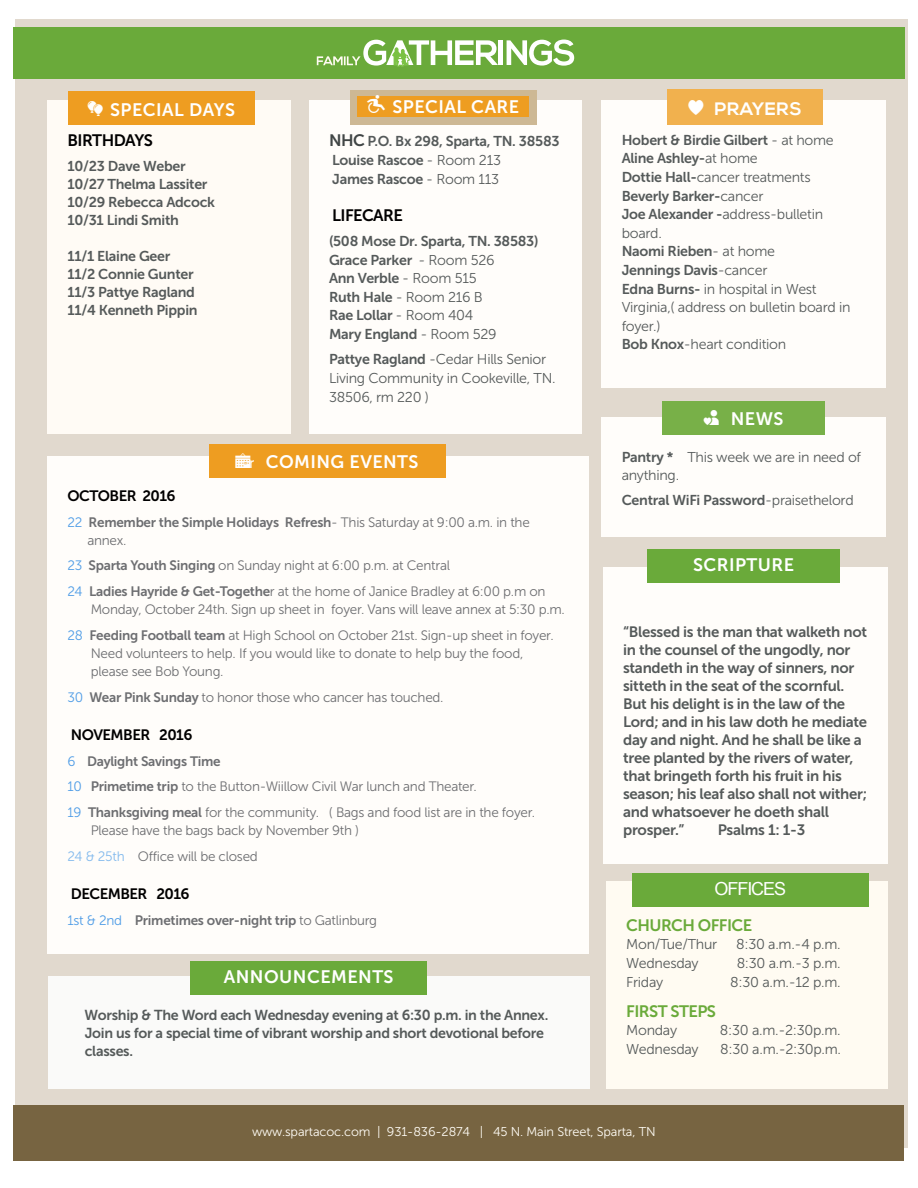
<style>
.page{position:relative;width:918px;height:1188px;background:#fff}
.page>*{position:absolute;margin:0;border:0;box-sizing:border-box;transform-origin:0 0}
.t1{font:18px "Museo Sans 700";letter-spacing:.025em;color:#fff}
.t2{font:700 18px "Nexa";letter-spacing:.04em;color:#fff}
.t3{font:18px "Arial";letter-spacing:-.06em;color:#fff}
.t4{font:16.5px "Museo Sans 700";letter-spacing:-.035em;color:#6aaa3a}
.t5{font:16.5px "Museo Sans 700";letter-spacing:-.035em;color:#000}
.t6{font:15px/18px "Museo Sans 700";letter-spacing:-.02em;color:#555a5a}
.t7{font:15px "Museo Sans 700";letter-spacing:-.035em;color:#000}
.t8{font:14.4px/18px "Museo Sans 700";letter-spacing:-.02em;color:#555a5a}
.t9{font:14.25px/18px "Museo Sans 700";letter-spacing:-.02em;color:#555a5a}
.t10{font:14.25px/18.6px "Museo Sans 300";letter-spacing:-.02em;color:#555a5a}
.t11{font:13.65px/25.8px "Museo Sans 300";letter-spacing:-.02em;color:#6d6e71}
.t12{font:13.65px "Museo Sans 700";letter-spacing:-.02em;color:#6d6e71}
.t13{font:12.75px "Museo Sans 300";letter-spacing:-.01em;color:#fffcf5}
.s1{font-size:16.5px;color:#404545}
.s2{font-family:"Museo Sans 300"}
.s3{font-family:"Museo Sans 300";font-style:italic}
.s4{font-family:"Museo Sans 700"}
.s5{font-family:"Museo Sans 300";color:#4e9ce6}
.s6{color:#4e9ce6}
.s7{color:#83baed}
</style>
<div class="page">
<div style="left:16px;top:19px;width:892px;height:1129px;background:#e1d9ce"></div>
<div style="left:601px;top:100px;width:285px;height:288px;background:#fffdfa"></div>
<div style="left:309px;top:100px;width:272px;height:334px;background:#fffdfa"></div>
<div style="left:601px;top:418px;width:285px;height:119px;background:#fffdfa"></div>
<div style="left:47px;top:100px;width:244px;height:334px;background:#fffbf5"></div>
<div style="left:14px;top:27px;width:891px;height:52px;background:#6aaa3a"></div>
<div style="left:667px;top:90px;width:156px;height:35px;background:#f1b14e"></div>
<div style="left:350px;top:90px;width:187px;height:35px;background:#cdb894"></div>
<div style="left:663px;top:401px;width:162px;height:33px;background:#78b048"></div>
<div style="left:68px;top:91px;width:187px;height:34px;background:#ee9d21"></div>
<div style="left:14px;top:1106px;width:890px;height:55px;background:#776441"></div>
<div style="left:606px;top:881px;width:282px;height:207px;background:#fffbf2"></div>
<div style="left:632px;top:873px;width:236px;height:33px;background:#6aaa3a"></div>
<div style="left:357px;top:96px;width:172px;height:21px;background:#ee9d21"></div>
<div style="left:48px;top:976px;width:541px;height:112px;background:#fafaf9"></div>
<div style="left:47px;top:456px;width:541px;height:498px;background:#fffdfa"></div>
<div style="left:209px;top:444px;width:236px;height:33px;background:#ee9d21"></div>
<div style="left:191px;top:961px;width:236px;height:33px;background:#6aaa3a"></div>
<div style="left:603px;top:567px;width:285px;height:297px;background:#fffdfa"></div>
<div style="left:648px;top:549px;width:192px;height:33px;background:#6aaa3a"></div>
<div style="left:498px;top:40px;width:5px;height:25px;background:#fff"></div>
<svg style="left:507px;top:40px;width:67px;height:26px"></svg>
<svg style="left:317px;top:40px;width:181px;height:26px"></svg>
<h1 class="t1" style="left:88px;top:99px;width:149px">●●□□■▲ SPECIAL DAYS</h1>
<p class="t5" style="left:68px;top:132px;width:21px">Birthdays</p>
<p class="t9" style="left:68px;top:157px;width:149px">10/23 Dave Weber<br>10/27 Thelma Lassiter<br>10/29 Rebecca Adcock<br>10/31 Lindi Smith</p>
<p class="t9" style="left:68px;top:247px;width:132px">11/1 Elaine Geer<br>11/2 Connie Gunter<br>11/3 Pattye Ragland<br>11/4 Kenneth Pippin</p>
<h1 class="t1" style="left:367px;top:96px;width:47px">● Special</h1>
<h1 class="t1" style="left:471px;top:96px;width:37px">cAre</h1>
<p class="t9" style="left:329px;top:132px;width:232px;line-height:18.8px"><span class="s1">n HC</span> P.O. Bx 298, Sparta, TN. 38583<br>Louise Rascoe <span class="s2">- Room 213<br></span>James Rascoe <span class="s2">- Room 113</span></p>
<p class="t5" style="left:332px;top:206px;width:72px">LIFECARE</p>
<p class="t9" style="left:329px;top:232px;width:211px;line-height:18.6px">(508 Mose Dr. Sparta, TN. 38583)<br>Grace Parker <span class="s3">-</span> <span class="s2">Room 526<br></span>Ann Verble <span class="s2">- Room 515</span></p>
<p class="t10" style="left:329px;top:288px;width:155px"><span class="s4">Ruth Hale</span> - Room 216 B</p>
<p class="t9" style="left:329px;top:306px;width:169px;line-height:18.6px">Rae Lollar <span class="s2">- Room 404<br></span>Mary England <span class="s2">- Room 529</span></p>
<p class="t10" style="left:329px;top:350px;width:228px"><span class="s4">Pattye Ragland</span> -Cedar Hills Senior<br>Living Community in Cookeville, TN.<br>38506, rm 220 )</p>
<h1 class="t1" style="left:235px;top:452px;width:45px">●■ coming</h1>
<h1 class="t1" style="left:350px;top:452px;width:13px">events</h1>
<p class="t7" style="left:68px;top:487px;width:23px">October</p>
<p class="t7" style="left:142px;top:487px;width:35px">2016</p>
<p class="t12" style="left:68px;top:514px;width:464px"><span class="s5">22</span> Remember the Simple Holidays Refresh<span class="s2">- This Saturday at 9:00 a.m. in the</span></p>
<p class="t11" style="left:68px;top:527px;width:480px;text-indent:20px">annex.<br><span class="s6">23</span> <span class="s4">Sparta Youth Singing</span> on Sunday night at 6:00 p.m. at Central<br><span class="s6">24</span> <span class="s4">Ladies Hayride &amp; Get-Togethe</span>r at the home of Janice Bradley at 6:00 p.m on</p>
<p class="t11" style="left:68px;top:597px;width:499px;text-indent:23px">Monday, October 24th. Sign up sheet in foyer. Vans will leave annex at 5:30 p.m.<br><span class="s6">28</span> <span class="s4">Feeding Football team</span> at High School on October 21st. Sign-up sheet in foyer.</p>
<p class="t11" style="left:91px;top:644px;width:434px;line-height:18px">Need volunteers to help. If you would like to donate to help buy the food, please see Bob Young.</p>
<p class="t11" style="left:68px;top:684px;width:378px"><span class="s6">30</span> <span class="s4">Wear Pink Sunday</span> to honor those who cancer has touched.</p>
<p class="t7" style="left:71px;top:726px;width:22px">November</p>
<p class="t7" style="left:159px;top:726px;width:35px">2016</p>
<p class="t12" style="left:68px;top:753px;width:155px"><span class="s5">6</span> Daylight Savings Time</p>
<p class="t11" style="left:68px;top:774px;width:469px"><span class="s6">10</span> <span class="s4">Primetime trip</span> to the Button-Wiillow Civil War lunch and Theater.<br><span class="s6">19</span> <span class="s4">Thanksgiving meal</span> for the community. ( Bags and food list are in the foyer.</p>
<p class="t11" style="left:68px;top:818px;width:293px;text-indent:23px">Please have the bags back by November 9th )<br><span class="s7">24 &amp; 25th</span> Office will be closed</p>
<p class="t7" style="left:71px;top:885px;width:21px">December</p>
<p class="t7" style="left:156px;top:885px;width:35px">2016</p>
<p class="t12" style="left:68px;top:912px;width:311px"><span class="s5">1st &amp; 2nd</span> Primetimes over-night trip <span class="s2">to Gatlinburg</span></p>
<h1 class="t1" style="left:224px;top:967px;width:171px">ANNOUNCEMENTS</h1>
<p class="t8" style="left:85px;top:1006px;width:465px">Worship &amp; The Word each Wednesday evening at 6:30 p.m. in the Annex.<br>Join us for a special time of vibrant worship and short devotional before classes.</p>
<h1 class="t2" style="left:689px;top:98px;width:112px">▼ PRAYERS</h1>
<p class="t9" style="left:622px;top:131px;width:214px;line-height:18.6px">Hobert &amp; Birdie Gilbert <span class="s2">- at home<br></span>Aline Ashley-<span class="s2">at home</span></p>
<p class="t10" style="left:622px;top:168px;width:190px"><span class="s4">Dottie Hall-</span>cancer treatments</p>
<p class="t9" style="left:622px;top:187px;width:143px">Beverly Barker-<span class="s2">cancer</span></p>
<p class="t10" style="left:622px;top:205px;width:203px"><span class="s4">Joe Alexander -</span>address-bulletin board.</p>
<p class="t9" style="left:622px;top:242px;width:155px;line-height:18.6px">Naomi Rieben<span class="s2">- at home<br></span>Jennings Davis<span class="s2">-cancer</span></p>
<p class="t10" style="left:622px;top:279px;width:230px"><span class="s4">Edna Burns-</span> in hospital in West<br>Virginia,( address on bulletin board in foyer.)<br><span class="s4">Bob Knox</span>-heart condition</p>
<h1 class="t1" style="left:704px;top:409px;width:41px">▼◆▲ news</h1>
<p class="t10" style="left:622px;top:448px;width:241px;line-height:18px"><span class="s4">Pantry *</span> This week we are in need of anything.</p>
<p class="t9" style="left:622px;top:491px;width:234px">Central WiFi Password<span class="s2">-praisethelord</span></p>
<h1 class="t1" style="left:693px;top:555px;width:23px">Scripture</h1>
<p class="t6" style="left:623px;top:623px;width:245px">“Blessed is the man that walketh not in the counsel of the ungodly, nor standeth in the way of sinners, nor sitteth in the seat of the scornful.<br>But his delight is in the law of the<br>Lord; and in his law doth he mediate day and night. And he shall be like a tree planted by the rivers of water, that bringeth forth his fruit in his season; his leaf also shall not wither; and whatsoever he doeth shall prosper.”</p>
<p class="t10" style="left:623px;top:736px;width:6px">“</p>
<p class="t6" style="left:718px;top:821px;width:89px">Psalms 1: 1-3</p>
<h1 class="t3" style="left:715px;top:877px;width:73px">OFFICES</h1>
<p class="t4" style="left:626px;top:916px;width:24px">Church</p>
<p class="t4" style="left:698px;top:916px;width:10px">office</p>
<p class="t10" style="left:626px;top:935px;width:92px">Mon/Tue/Thur</p>
<p class="t10" style="left:736px;top:935px;width:106px">8:30 a.m.-4 p.m.</p>
<p class="t10" style="left:626px;top:954px;width:74px">Wednesday</p>
<p class="t10" style="left:737px;top:954px;width:106px">8:30 a.m.-3 p.m.</p>
<p class="t10" style="left:626px;top:972px;width:39px">Friday</p>
<p class="t10" style="left:730px;top:972px;width:112px">8:30 a.m.-12 p.m.</p>
<p class="t4" style="left:626px;top:1002px;width:91px">f IRST sTEPS</p>
<p class="t10" style="left:626px;top:1021px;width:52px">Monday</p>
<p class="t10" style="left:720px;top:1021px;width:122px">8:30 a.m.-2:30p.m.</p>
<p class="t10" style="left:626px;top:1040px;width:74px">Wednesday</p>
<p class="t10" style="left:720px;top:1040px;width:122px">8:30 a.m.-2:30p.m.</p>
<p class="t13" style="left:252px;top:1125px;width:405px">www.spartacoc.com | 931-836-2874 | 45 N. Main Street, Sparta, TN</p>
</div>
